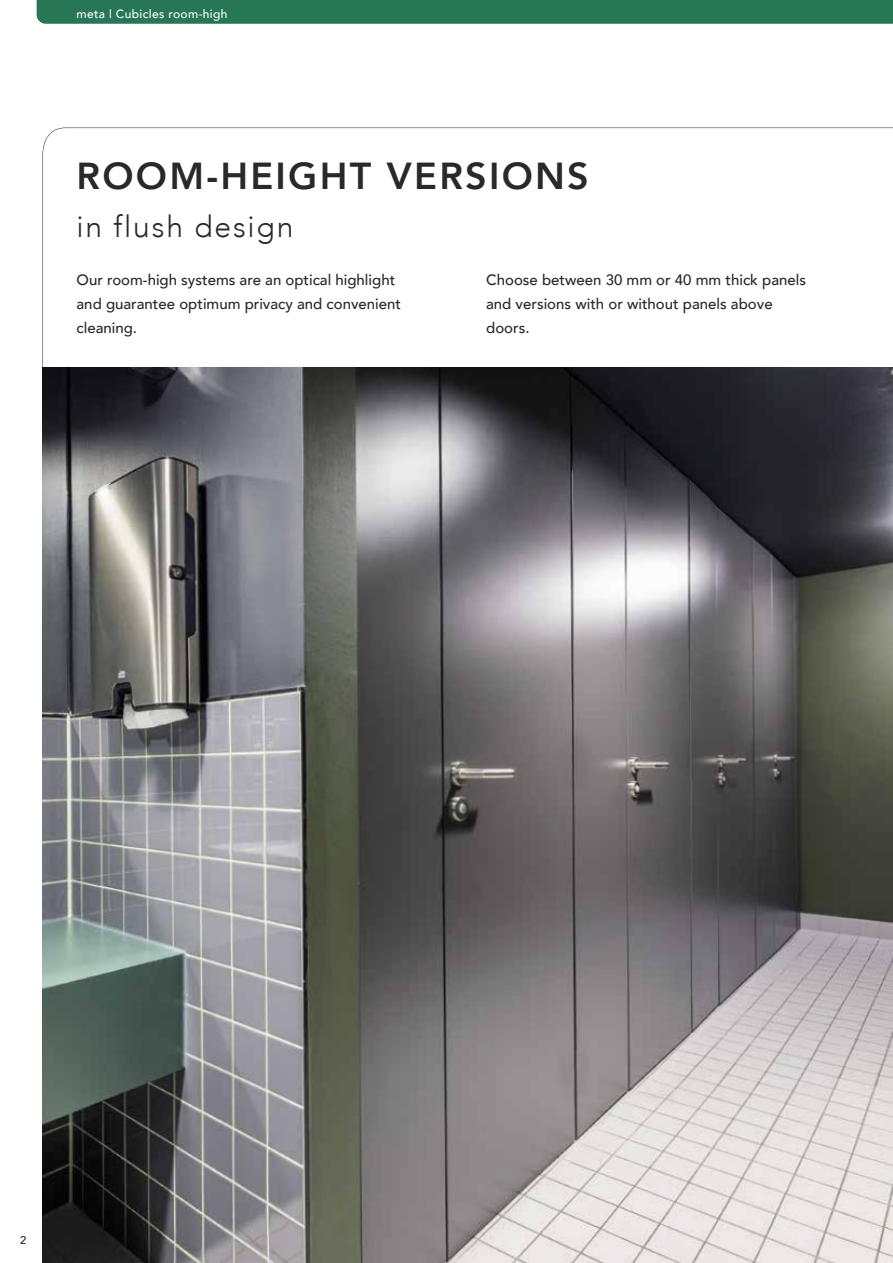
<style>
.page{position:relative;width:893px;height:1263px;background:#fff}
.page>*{position:absolute;margin:0;border:0;box-sizing:border-box;transform-origin:0 0}
.t1{font:800 37.5px "Avenir";letter-spacing:.06em;color:#292929}
.t2{font:300 30px "Avenir";letter-spacing:.06em;color:#292929}
.t3{font:500 15px/24px "Avenir";color:#292929}
.t4{font:500 12px "Avenir";letter-spacing:.03em;color:#fff}
.t5{font:500 11.25px "Avenir";color:#292929}
</style>
<div class="page">
<div style="left:37px;top:0;width:856px;height:23px;background:#277656"></div>
<img style="left:43px;top:368px;width:850px;height:895px">
<p class="t4" style="left:77px;top:4px;width:152px">meta | Cubicles room-high</p>
<h1 class="t1" style="left:77px;top:146px;width:514px">ROOM-HEIGHT VERSIONS</h1>
<h2 class="t2" style="left:77px;top:208px;width:218px">in flush design</h2>
<p class="t3" style="left:77px;top:267px;width:326px">Our room-high systems are an optical highlight and guarantee optimum privacy and convenient cleaning.</p>
<p class="t3" style="left:486px;top:267px;width:321px">Choose between 30 mm or 40 mm thick panels and versions with or without panels above doors.</p>
<p class="t5" style="left:20px;top:1230px;width:8px">2</p>
</div>
